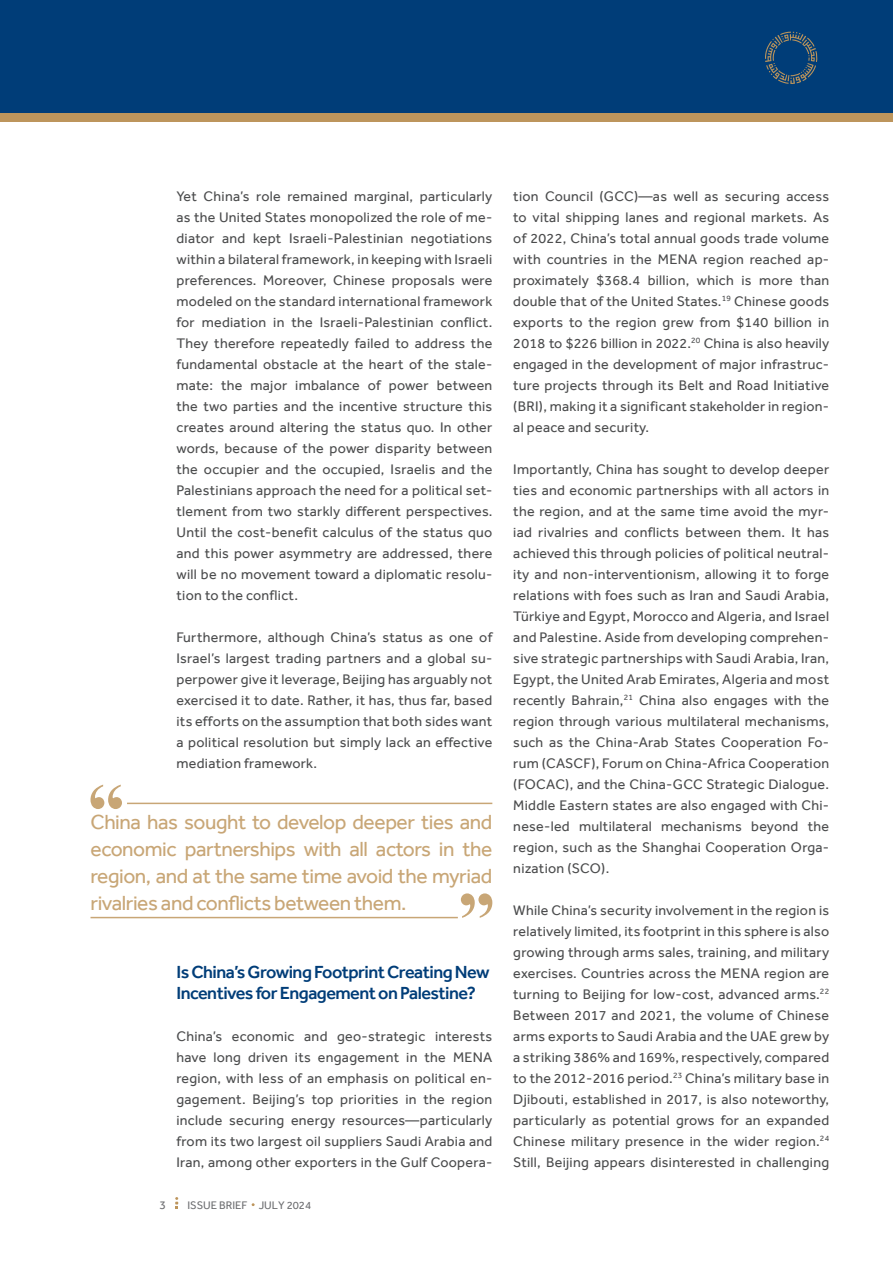
<style>
.page{position:relative;width:893px;height:1263px;background:#fff}
.page>*{position:absolute;margin:0;border:0;box-sizing:border-box;transform-origin:0 0}
.t1{font:21px/27px "Effra";letter-spacing:-.02em;color:#c8a676;text-align:justify}
.t2{font:500 18px/21px "Effra";letter-spacing:-.03em;color:#003d78}
.t3{font:14.25px/21px "Effra";letter-spacing:.02em;color:#4b4c4d;text-align:justify}
.t4{font:12px "Effra";color:#6c6d70}
.t5{font:11.25px "Effra";color:#6c6d70}
</style>
<div class="page">
<div style="left:0;top:0;width:893px;height:122px;background:#003d78"></div>
<svg style="left:765px;top:32px;width:52px;height:52px"></svg>
<div style="left:0;top:113px;width:893px;height:9px;background:#bd955c"></div>
<svg style="left:175px;top:1197px;width:3px;height:12px"></svg>
<svg style="left:91px;top:784px;width:31px;height:25px"></svg>
<svg style="left:461px;top:893px;width:31px;height:25px"></svg>
<hr style="left:127px;top:803px;width:365px;height:1px;background:#c8a676">
<hr style="left:91px;top:917px;width:367px;height:1px;background:#c8a676">
<p class="t3" style="left:176px;top:186px;width:317px">Yet China’s role remained marginal, particularly as the United States monopolized the role of me&shy;diator and kept Israeli-Palestinian negotiations within a bilateral framework, in keeping with Israeli preferences. Moreover, Chinese proposals were modeled on the standard international framework for mediation in the Israeli-Palestinian conflict.<br>They therefore repeatedly failed to address the fundamental obstacle at the heart of the stale&shy;mate: the major imbalance of power between the two parties and the incentive structure this creates around altering the status quo. In other words, because of the power disparity between the occupier and the occupied, Israelis and the Palestinians approach the need for a political set&shy;tlement from two starkly different perspectives.<br>Until the cost-benefit calculus of the status quo and this power asymmetry are addressed, there will be no movement toward a diplomatic resolu&shy;tion to the conflict.</p>
<p class="t3" style="left:176px;top:627px;width:317px">Furthermore, although China’s status as one of Israel’s largest trading partners and a global su&shy;perpower give it leverage, Beijing has arguably not exercised it to date. Rather, it has, thus far, based its efforts on the assumption that both sides want a political resolution but simply lack an effective mediation framework.</p>
<p class="t1" style="left:91px;top:808px;width:403px">China has sought to develop deeper ties and economic partnerships with all actors in the region, and at the same time avoid the myriad rivalries and conflicts between them.</p>
<p class="t2" style="left:176px;top:961px;width:315px">Is China’s Growing Footprint Creating New<br>Incentives for Engagement on Palestine?</p>
<p class="t3" style="left:176px;top:1026px;width:317px">China’s economic and geo-strategic interests have long driven its engagement in the MENA region, with less of an emphasis on political en&shy;gagement. Beijing’s top priorities in the region include securing energy resources—particularly from its two largest oil suppliers Saudi Arabia and Iran, among other exporters in the Gulf Coopera-</p>
<p class="t4" style="left:160px;top:1198px;width:8px">3</p>
<p class="t5" style="left:187px;top:1198px;width:125px">ISSUE BRIEF JULY 2024</p>
<p class="t3" style="left:513px;top:186px;width:317px">tion Council (GCC)—as well as securing access to vital shipping lanes and regional markets. As of 2022, China’s total annual goods trade volume with countries in the MENA region reached ap&shy;proximately $368.4 billion, which is more than double that of the United States.<sup>19</sup> Chinese goods exports to the region grew from $140 billion in 2018 to $226 billion in 2022.<sup>20</sup> China is also heavily engaged in the development of major infrastruc&shy;ture projects through its Belt and Road Initiative (BRI), making it a significant stakeholder in region&shy;al peace and security.</p>
<p class="t3" style="left:513px;top:459px;width:317px">Importantly, China has sought to develop deeper ties and economic partnerships with all actors in the region, and at the same time avoid the myr&shy;iad rivalries and conflicts between them. It has achieved this through policies of political neutral&shy;ity and non-interventionism, allowing it to forge relations with foes such as Iran and Saudi Arabia, Türkiye and Egypt, Morocco and Algeria, and Israel and Palestine. Aside from developing comprehen&shy;sive strategic partnerships with Saudi Arabia, Iran, Egypt, the United Arab Emirates, Algeria and most recently Bahrain,<sup>21</sup> China also engages with the region through various multilateral mechanisms, such as the China-Arab States Cooperation Fo&shy;rum (CASCF), Forum on China-Africa Cooperation (FOCAC), and the China-GCC Strategic Dialogue.<br>Middle Eastern states are also engaged with Chi&shy;nese-led multilateral mechanisms beyond the region, such as the Shanghai Cooperation Orga&shy;nization (SCO).</p>
<p class="t3" style="left:513px;top:900px;width:317px">While China’s security involvement in the region is relatively limited, its footprint in this sphere is also growing through arms sales, training, and military exercises. Countries across the MENA region are turning to Beijing for low-cost, advanced arms.<sup>22<br></sup>Between 2017 and 2021, the volume of Chinese arms exports to Saudi Arabia and the UAE grew by a striking 386% and 169%, respectively, compared to the 2012-2016 period.<sup>23</sup> China’s military base in Djibouti, established in 2017, is also noteworthy, particularly as potential grows for an expanded Chinese military presence in the wider region.<sup>24<br></sup>Still, Beijing appears disinterested in challenging</p>
</div>
